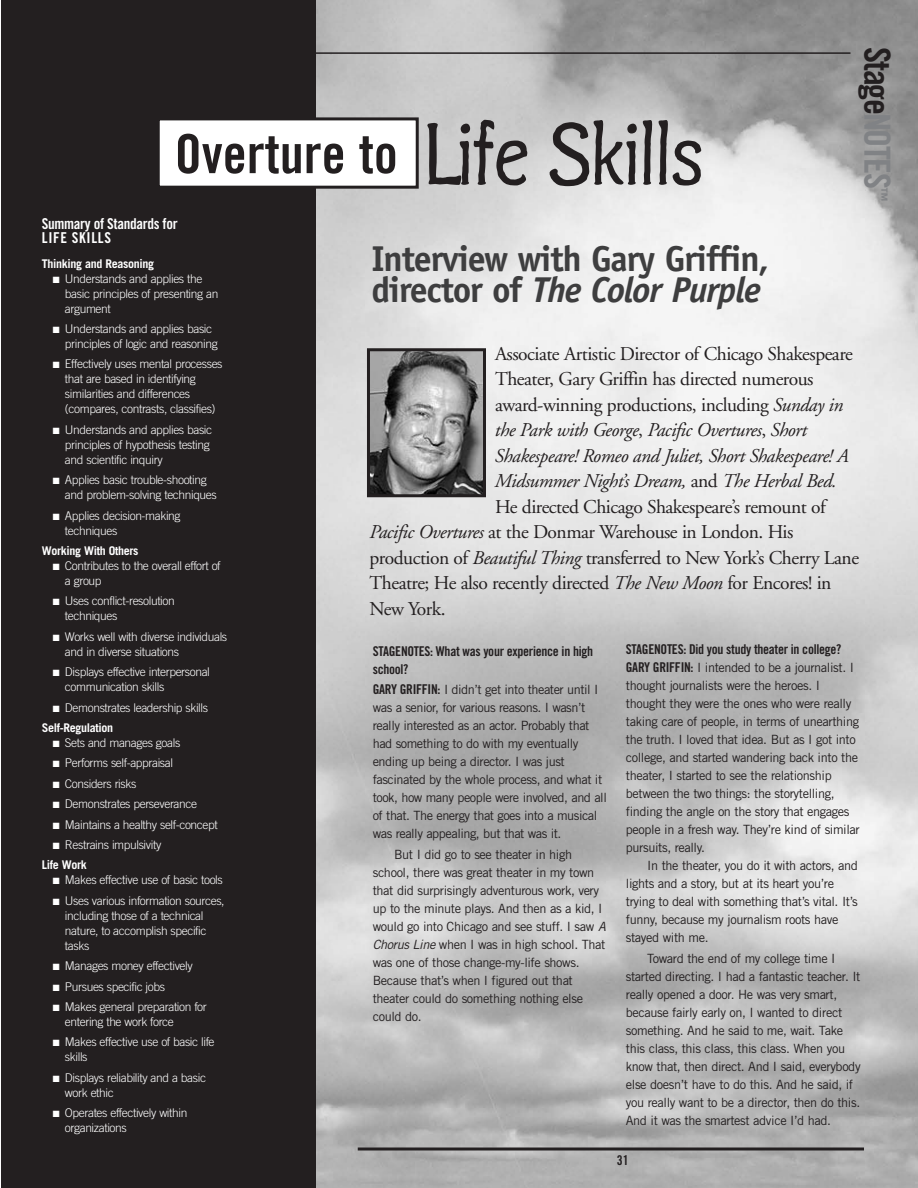
<style>
.page{position:relative;width:918px;height:1188px;background:#fff}
.page>*{position:absolute;margin:0;border:0;box-sizing:border-box;transform-origin:0 0}
.t1{font:90px "Clichee";letter-spacing:-.025em;color:#231f20}
.t2{font:54px "Trade Gothic Bold Cond Twenty";color:#231f20}
.t3{font:700 36px/31.5px "Officina Sans";letter-spacing:-.035em;color:#3e3e3f}
.t4{font:36px "Trade Gothic Bold Cond Twenty";letter-spacing:-.045em;color:#231f20}
.t5{font:19.5px "Adobe Garamond";letter-spacing:-.025em;color:#231f20}
.t6{font:italic 19.5px "Adobe Garamond";letter-spacing:-.025em;color:#231f20}
.t7{font:15px/13.5px "Trade Gothic Bold Cond Twenty";letter-spacing:-.02em;color:#fff}
.t8{font:15px "Trade Gothic Bold Cond Twenty";color:#808285}
.t9{font:13.5px/18px "Trade Gothic Bold Cond Twenty";letter-spacing:-.02em;color:#231f20}
.t10{font:12.75px/18px "Trade Gothic";letter-spacing:-.03em;color:#231f20}
.t11{font:300 12px/15px "Trade Gothic";letter-spacing:-.035em;color:#fff}
.t12{font:700 12px "Trade Gothic";letter-spacing:-.03em;color:#fff}
.s1{color:#808285}
.s2{font-weight:700}
.s3{font-style:italic}
.s4{font-style:normal}
.s5{font-family:"Trade Gothic Bold Cond Twenty";font-size:13.5px}
</style>
<div class="page">
<div style="left:2px;top:0;width:325px;height:1188px;background:#231f20"></div>
<img style="left:316px;top:0;width:602px;height:1188px">
<hr style="left:358px;top:1148px;width:506px;height:2px;background:#231f20">
<hr style="left:69px;top:52px;width:781px;height:2px;background:#231f20">
<div style="left:158px;top:119px;width:259px;height:68px;background:#fff"></div>
<div style="left:157px;top:117px;width:262px;height:72px;border:3px solid #231f20"></div>
<img style="left:371px;top:352px;width:111px;height:141px">
<div style="left:367px;top:348px;width:119px;height:149px;border:3px solid #231f20"></div>
<p class="t2" style="left:175px;top:134px;width:225px">Overture to</p>
<p class="t1" style="left:421px;top:123px;width:284px">Life Skills</p>
<p class="t4" style="left:890px;top:47px;width:143px;rotate:90deg">Stage<span class="s1">NOTES</span></p>
<p class="t8" style="left:888px;top:187px;width:16px;rotate:90deg">™</p>
<p class="t7" style="left:42px;top:218px;width:137px">Summary of Standards for<br>LIFE SKILLS</p>
<p class="t12" style="left:42px;top:259px;width:114px">Thinking and Reasoning</p>
<p class="t11" style="left:65px;top:272px;width:155px;text-indent:-12px">■ Understands and applies the basic principles of presenting an argument</p>
<p class="t11" style="left:65px;top:322px;width:154px;text-indent:-12px">■ Understands and applies basic principles of logic and reasoning</p>
<p class="t11" style="left:65px;top:358px;width:159px;text-indent:-12px">■ Effectively uses mental processes that are based in identifying similarities and differences (compares, contrasts, classifies)</p>
<p class="t11" style="left:65px;top:423px;width:149px;text-indent:-12px">■ Understands and applies basic principles of hypothesis testing and scientific inquiry</p>
<p class="t11" style="left:65px;top:474px;width:153px;text-indent:-12px">■ Applies basic trouble-shooting and problem-solving techniques</p>
<p class="t11" style="left:65px;top:509px;width:117px;text-indent:-12px">■ Applies decision-making techniques</p>
<p class="t12" style="left:42px;top:546px;width:98px">Working With Others</p>
<p class="t11" style="left:65px;top:559px;width:157px;text-indent:-12px">■ Contributes to the overall effort of a group</p>
<p class="t11" style="left:65px;top:595px;width:111px;text-indent:-12px">■ Uses conflict-resolution techniques</p>
<p class="t11" style="left:65px;top:630px;width:164px;text-indent:-12px">■ Works well with diverse individuals and in diverse situations</p>
<p class="t11" style="left:65px;top:666px;width:146px;text-indent:-12px">■ Displays effective interpersonal communication skills</p>
<p class="t11" style="left:42px;top:698px;width:168px;line-height:20.4px;text-indent:11px">■ Demonstrates leadership skills<br><span class="s2">Self-Regulation</span></p>
<p class="t11" style="left:53px;top:736px;width:129px">■ Sets and manages goals</p>
<p class="t11" style="left:53px;top:757px;width:122px">■ Performs self-appraisal</p>
<p class="t11" style="left:53px;top:777px;width:85px">■ Considers risks</p>
<p class="t11" style="left:53px;top:798px;width:146px">■ Demonstrates perseverance</p>
<p class="t11" style="left:53px;top:818px;width:166px">■ Maintains a healthy self-concept</p>
<p class="t11" style="left:42px;top:836px;width:121px;line-height:20.4px;text-indent:11px">■ Restrains impulsivity<br><span class="s2">Life Work</span></p>
<p class="t11" style="left:53px;top:874px;width:172px">■ Makes effective use of basic tools</p>
<p class="t11" style="left:65px;top:894px;width:161px;text-indent:-12px">■ Uses various information sources, including those of a technical nature, to accomplish specific tasks</p>
<p class="t11" style="left:53px;top:960px;width:142px">■ Manages money effectively</p>
<p class="t11" style="left:53px;top:980px;width:114px">■ Pursues specific jobs</p>
<p class="t11" style="left:65px;top:1000px;width:143px;text-indent:-12px">■ Makes general preparation for entering the work force</p>
<p class="t11" style="left:65px;top:1036px;width:151px;text-indent:-12px">■ Makes effective use of basic life skills</p>
<p class="t11" style="left:65px;top:1071px;width:143px;text-indent:-12px">■ Displays reliability and a basic work ethic</p>
<p class="t11" style="left:65px;top:1107px;width:124px;text-indent:-12px">■ Operates effectively within organizations</p>
<p class="t3" style="left:372px;top:246px;width:399px">Interview with Gary Griffin, director of <span class="s3">The Color Purple</span></p>
<p class="t5" style="left:495px;top:346px;width:359px">Associate Artistic Director of Chicago Shakespeare</p>
<p class="t5" style="left:495px;top:371px;width:320px">Theater, Gary Griffin has directed numerous</p>
<p class="t5" style="left:495px;top:397px;width:350px">award-winning productions, including <span class="s3">Sunday in</span></p>
<p class="t6" style="left:495px;top:422px;width:314px">the Park with George<span class="s4">,</span> Pacific Overtures<span class="s4">,</span> Short</p>
<p class="t6" style="left:495px;top:448px;width:355px">Shakespeare! Romeo and Juliet, Short Shakespeare! A</p>
<p class="t6" style="left:495px;top:473px;width:343px">Midsummer Night’s Dream, <span class="s4">and</span> The Herbal Bed.</p>
<p class="t5" style="left:495px;top:499px;width:332px">He directed Chicago Shakespeare’s remount of</p>
<p class="t5" style="left:369px;top:524px;width:425px"><span class="s3">Pacific Overtures</span> at the Donmar Warehouse in London. His</p>
<p class="t5" style="left:369px;top:550px;width:491px">production of <span class="s3">Beautiful Thing</span> transferred to New York’s Cherry Lane</p>
<p class="t5" style="left:369px;top:575px;width:464px">Theatre; He also recently directed <span class="s3">The New Moon</span> for Encores! in</p>
<p class="t5" style="left:369px;top:601px;width:78px">New York.</p>
<p class="t9" style="left:626px;top:641px;width:217px">STAGENOTES: Did you study theater in college?</p>
<p class="t10" style="left:626px;top:660px;width:230px"><span class="s5">GARY GRIFFIN:</span> I intended to be a journalist. I</p>
<p class="t10" style="left:626px;top:678px;width:196px">thought journalists were the heroes. I</p>
<p class="t10" style="left:626px;top:696px;width:227px">thought they were the ones who were really</p>
<p class="t10" style="left:626px;top:714px;width:235px">taking care of people, in terms of unearthing</p>
<p class="t10" style="left:626px;top:732px;width:231px">the truth. I loved that idea. But as I got into</p>
<p class="t10" style="left:626px;top:750px;width:234px">college, and started wandering back into the</p>
<p class="t10" style="left:626px;top:768px;width:207px">theater, I started to see the relationship</p>
<p class="t10" style="left:626px;top:786px;width:210px">between the two things: the storytelling,</p>
<p class="t10" style="left:626px;top:804px;width:225px">finding the angle on the story that engages</p>
<p class="t10" style="left:626px;top:822px;width:235px">people in a fresh way. They’re kind of similar</p>
<p class="t10" style="left:626px;top:840px;width:81px">pursuits, really.</p>
<p class="t10" style="left:647px;top:858px;width:212px">In the theater, you do it with actors, and</p>
<p class="t10" style="left:626px;top:876px;width:210px">lights and a story, but at its heart you’re</p>
<p class="t10" style="left:626px;top:894px;width:233px">trying to deal with something that’s vital. It’s</p>
<p class="t10" style="left:626px;top:912px;width:214px">funny, because my journalism roots have</p>
<p class="t10" style="left:626px;top:930px;width:84px">stayed with me.</p>
<p class="t10" style="left:626px;top:951px;width:236px;text-indent:21px">Toward the end of my college time I started directing. I had a fantastic teacher. It really opened a door. He was very smart, because fairly early on, I wanted to direct something. And he said to me, wait. Take this class, this class, this class. When you know that, then direct. And I said, everybody else doesn’t have to do this. And he said, if you really want to be a director, then do this.<br>And it was the smartest advice I’d had.</p>
<p class="t9" style="left:373px;top:643px;width:222px">STAGENOTES: What was your experience in high school?</p>
<p class="t10" style="left:373px;top:682px;width:236px"><span class="s5">GARY GRIFFIN:</span> I didn’t get into theater until I was a senior, for various reasons. I wasn’t really interested as an actor. Probably that had something to do with my eventually ending up being a director. I was just fascinated by the whole process, and what it took, how many people were involved, and all of that. The energy that goes into a musical was really appealing, but that was it.</p>
<p class="t10" style="left:373px;top:847px;width:235px;text-indent:21px">But I did go to see theater in high school, there was great theater in my town that did surprisingly adventurous work, very up to the minute plays. And then as a kid, I would go into Chicago and see stuff. I saw <span class="s3">A Chorus Line</span> when I was in high school. That was one of those change-my-life shows.<br>Because that’s when I figured out that theater could do something nothing else could do.</p>
<p class="t9" style="left:617px;top:1152px;width:13px">31</p>
</div>
